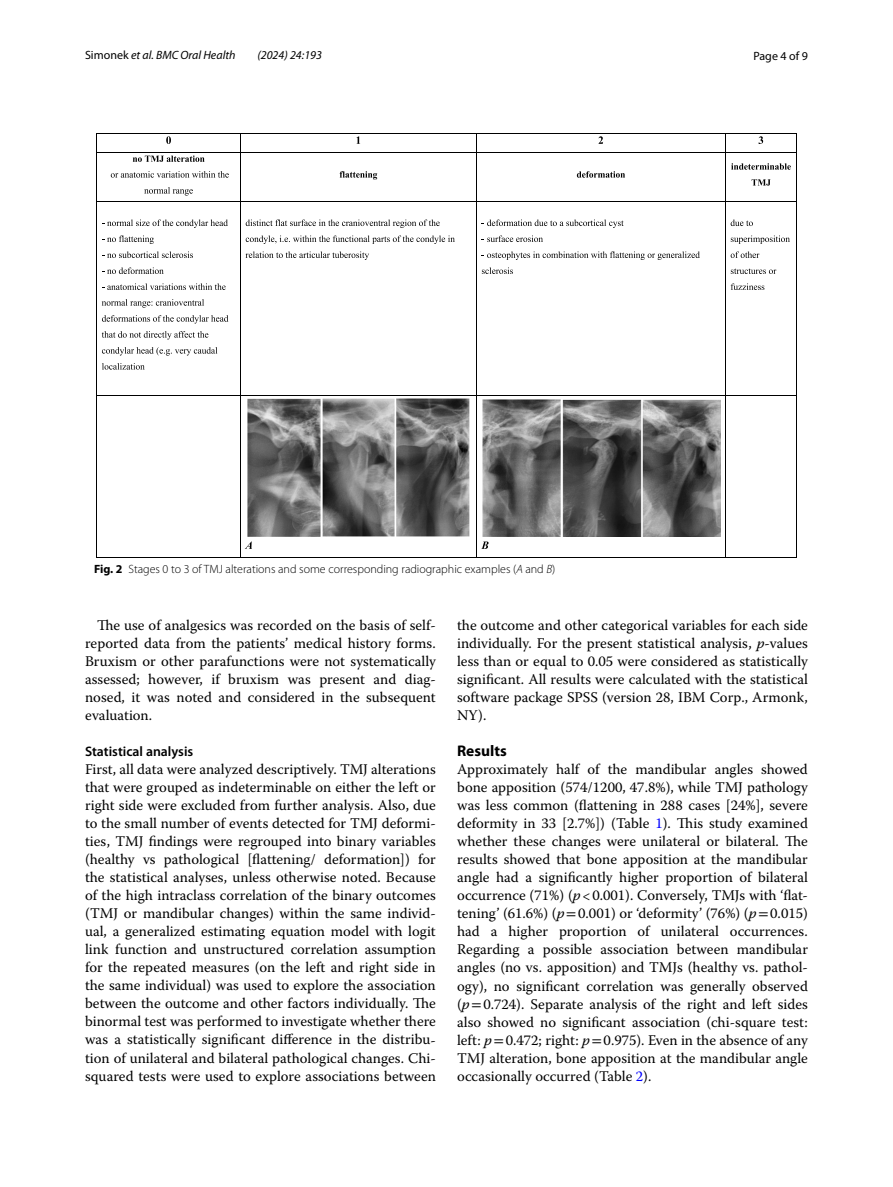
<style>
.page{position:relative;width:893px;height:1187px;background:#fff}
.page>*{position:absolute;margin:0;border:0;box-sizing:border-box;transform-origin:0 0}
.t1{font:700 15.45px "Myriad Pro";color:#000}
.t2{font:14.7px/18px "Warnock Pro";color:#000;text-align:justify}
.t3{font:600 13.8px "Myriad Pro";color:#000}
.t4{font:300 12px "Myriad Pro";color:#000}
.t5{font:italic 12px "Myriad Pro";color:#000}
.t6{font:12px "Myriad Pro";color:#000}
.s1{font-style:normal}
.s2{font-weight:700}
.s3{font-style:italic}
.s4{color:#00f}
.s5{font-family:"STIX"}
</style>
<div class="page">
<img style="left:248px;top:398px;width:473px;height:139px">
<svg style="left:166px;top:136px;width:5px;height:8px"></svg>
<svg style="left:356px;top:136px;width:4px;height:8px"></svg>
<svg style="left:598px;top:136px;width:5px;height:8px"></svg>
<svg style="left:758px;top:136px;width:5px;height:8px"></svg>
<hr style="left:97px;top:133px;width:143px;height:1px;background:#000">
<hr style="left:241px;top:133px;width:235px;height:1px;background:#000">
<hr style="left:477px;top:133px;width:248px;height:1px;background:#000">
<hr style="left:725px;top:133px;width:71px;height:1px;background:#000">
<svg style="left:133px;top:155px;width:72px;height:7px"></svg>
<svg style="left:111px;top:171px;width:118px;height:7px"></svg>
<svg style="left:144px;top:187px;width:49px;height:8px"></svg>
<svg style="left:340px;top:171px;width:37px;height:8px"></svg>
<svg style="left:577px;top:171px;width:48px;height:7px"></svg>
<svg style="left:731px;top:163px;width:60px;height:7px"></svg>
<svg style="left:752px;top:179px;width:19px;height:7px"></svg>
<svg style="left:96px;top:133px;width:1px;height:20px"></svg>
<hr style="left:97px;top:152px;width:143px;height:1px;background:#000">
<svg style="left:240px;top:133px;width:1px;height:20px"></svg>
<hr style="left:241px;top:152px;width:235px;height:1px;background:#000">
<svg style="left:476px;top:133px;width:1px;height:20px"></svg>
<hr style="left:477px;top:152px;width:248px;height:1px;background:#000">
<svg style="left:725px;top:134px;width:1px;height:18px"></svg>
<hr style="left:725px;top:152px;width:71px;height:1px;background:#000">
<svg style="left:796px;top:133px;width:1px;height:20px"></svg>
<hr style="left:96px;top:153px;width:1px;height:48px;background:#000">
<hr style="left:240px;top:153px;width:1px;height:48px;background:#000">
<hr style="left:476px;top:153px;width:1px;height:48px;background:#000">
<hr style="left:725px;top:153px;width:1px;height:48px;background:#000">
<hr style="left:796px;top:153px;width:1px;height:48px;background:#000">
<svg style="left:102px;top:219px;width:126px;height:9px"></svg>
<svg style="left:102px;top:235px;width:52px;height:9px"></svg>
<svg style="left:102px;top:251px;width:91px;height:7px"></svg>
<svg style="left:102px;top:267px;width:62px;height:7px"></svg>
<svg style="left:102px;top:283px;width:124px;height:7px"></svg>
<svg style="left:102px;top:299px;width:102px;height:8px"></svg>
<svg style="left:102px;top:315px;width:126px;height:8px"></svg>
<svg style="left:102px;top:331px;width:106px;height:8px"></svg>
<svg style="left:102px;top:347px;width:115px;height:8px"></svg>
<svg style="left:102px;top:363px;width:43px;height:6px"></svg>
<svg style="left:246px;top:219px;width:194px;height:9px"></svg>
<svg style="left:246px;top:235px;width:209px;height:9px"></svg>
<svg style="left:245px;top:251px;width:124px;height:9px"></svg>
<svg style="left:482px;top:219px;width:142px;height:9px"></svg>
<svg style="left:482px;top:235px;width:61px;height:7px"></svg>
<svg style="left:482px;top:251px;width:218px;height:9px"></svg>
<svg style="left:482px;top:267px;width:31px;height:7px"></svg>
<svg style="left:731px;top:219px;width:22px;height:7px"></svg>
<svg style="left:731px;top:235px;width:59px;height:9px"></svg>
<svg style="left:731px;top:251px;width:28px;height:7px"></svg>
<svg style="left:731px;top:268px;width:45px;height:6px"></svg>
<svg style="left:731px;top:283px;width:33px;height:7px"></svg>
<hr style="left:97px;top:201px;width:143px;height:1px;background:#000">
<hr style="left:241px;top:201px;width:235px;height:1px;background:#000">
<hr style="left:477px;top:201px;width:248px;height:1px;background:#000">
<hr style="left:725px;top:201px;width:71px;height:1px;background:#000">
<hr style="left:96px;top:201px;width:1px;height:194px;background:#000">
<hr style="left:240px;top:201px;width:1px;height:194px;background:#000">
<hr style="left:476px;top:201px;width:1px;height:194px;background:#000">
<hr style="left:725px;top:201px;width:1px;height:194px;background:#000">
<hr style="left:796px;top:201px;width:1px;height:194px;background:#000">
<svg style="left:245px;top:541px;width:7px;height:8px"></svg>
<svg style="left:481px;top:541px;width:8px;height:8px"></svg>
<hr style="left:97px;top:395px;width:143px;height:1px;background:#000">
<hr style="left:241px;top:395px;width:235px;height:1px;background:#000">
<hr style="left:477px;top:395px;width:248px;height:1px;background:#000">
<hr style="left:725px;top:395px;width:71px;height:1px;background:#000">
<hr style="left:96px;top:396px;width:1px;height:161px;background:#000">
<hr style="left:97px;top:557px;width:143px;height:1px;background:#000">
<hr style="left:240px;top:396px;width:1px;height:161px;background:#000">
<hr style="left:241px;top:557px;width:235px;height:1px;background:#000">
<hr style="left:476px;top:396px;width:1px;height:161px;background:#000">
<hr style="left:477px;top:557px;width:248px;height:1px;background:#000">
<hr style="left:725px;top:396px;width:1px;height:161px;background:#000">
<hr style="left:725px;top:557px;width:71px;height:1px;background:#000">
<hr style="left:796px;top:396px;width:1px;height:161px;background:#000">
<p class="t5" style="left:85px;top:48px;width:152px"><span class="s1">Simonek</span> et al. BMC Oral Health</p>
<p class="t5" style="left:257px;top:48px;width:66px">(2024) 24:193</p>
<p class="t6" style="left:753px;top:48px;width:56px">Page 4 of 9</p>
<p class="t4" style="left:94px;top:562px;width:463px"><span class="s2">Fig. 2</span> Stages 0 to 3 of TMJ alterations and some corresponding radiographic examples (<span class="s3">A</span> and <span class="s3">B</span>)</p>
<p class="t2" style="left:85px;top:616px;width:352px;text-indent:12px">The use of analgesics was recorded on the basis of self&shy;reported data from the patients’ medical history forms.<br>Bruxism or other parafunctions were not systematically assessed; however, if bruxism was present and diag&shy;nosed, it was noted and considered in the subsequent evaluation.</p>
<p class="t3" style="left:85px;top:743px;width:110px">Statistical analysis</p>
<p class="t2" style="left:85px;top:760px;width:352px">First, all data were analyzed descriptively. TMJ alterations that were grouped as indeterminable on either the left or right side were excluded from further analysis. Also, due to the small number of events detected for TMJ deformi&shy;ties, TMJ findings were regrouped into binary variables (healthy vs pathological [flattening/ deformation]) for the statistical analyses, unless otherwise noted. Because of the high intraclass correlation of the binary outcomes (TMJ or mandibular changes) within the same individ&shy;ual, a generalized estimating equation model with logit link function and unstructured correlation assumption for the repeated measures (on the left and right side in the same individual) was used to explore the association between the outcome and other factors individually. The binormal test was performed to investigate whether there was a statistically significant difference in the distribu&shy;tion of unilateral and bilateral pathological changes. Chi&shy;squared tests were used to explore associations between</p>
<p class="t2" style="left:457px;top:616px;width:352px">the outcome and other categorical variables for each side individually. For the present statistical analysis, <span class="s3">p</span>-values less than or equal to 0.05 were considered as statistically significant. All results were calculated with the statistical software package SPSS (version 28, IBM Corp., Armonk, NY).</p>
<p class="t1" style="left:457px;top:741px;width:51px">Results</p>
<p class="t2" style="left:457px;top:760px;width:352px">Approximately half of the mandibular angles showed bone apposition (574/1200, 47.8%), while TMJ pathology was less common (flattening in 288 cases [24%], severe deformity in 33 [2.7%]) (Table <span class="s4">1</span>). This study examined whether these changes were unilateral or bilateral. The results showed that bone apposition at the mandibular angle had a significantly higher proportion of bilateral occurrence (71%) (<span class="s3">p</span>&lt;0.001). Conversely, TMJs with ‘flat&shy;tening’ (61.6%) (<span class="s3">p</span><span class="s5">=</span>0.001) or ‘deformity’ (76%) (<span class="s3">p</span><span class="s5">=</span>0.015) had a higher proportion of unilateral occurrences.<br>Regarding a possible association between mandibular angles (no vs. apposition) and TMJs (healthy vs. pathol&shy;ogy), no significant correlation was generally observed (<span class="s3">p</span><span class="s5">=</span>0.724). Separate analysis of the right and left sides also showed no significant association (chi-square test: left: <span class="s3">p</span><span class="s5">=</span>0.472; right: <span class="s3">p</span><span class="s5">=</span>0.975). Even in the absence of any TMJ alteration, bone apposition at the mandibular angle occasionally occurred (Table <span class="s4">2</span>).</p>
</div>
